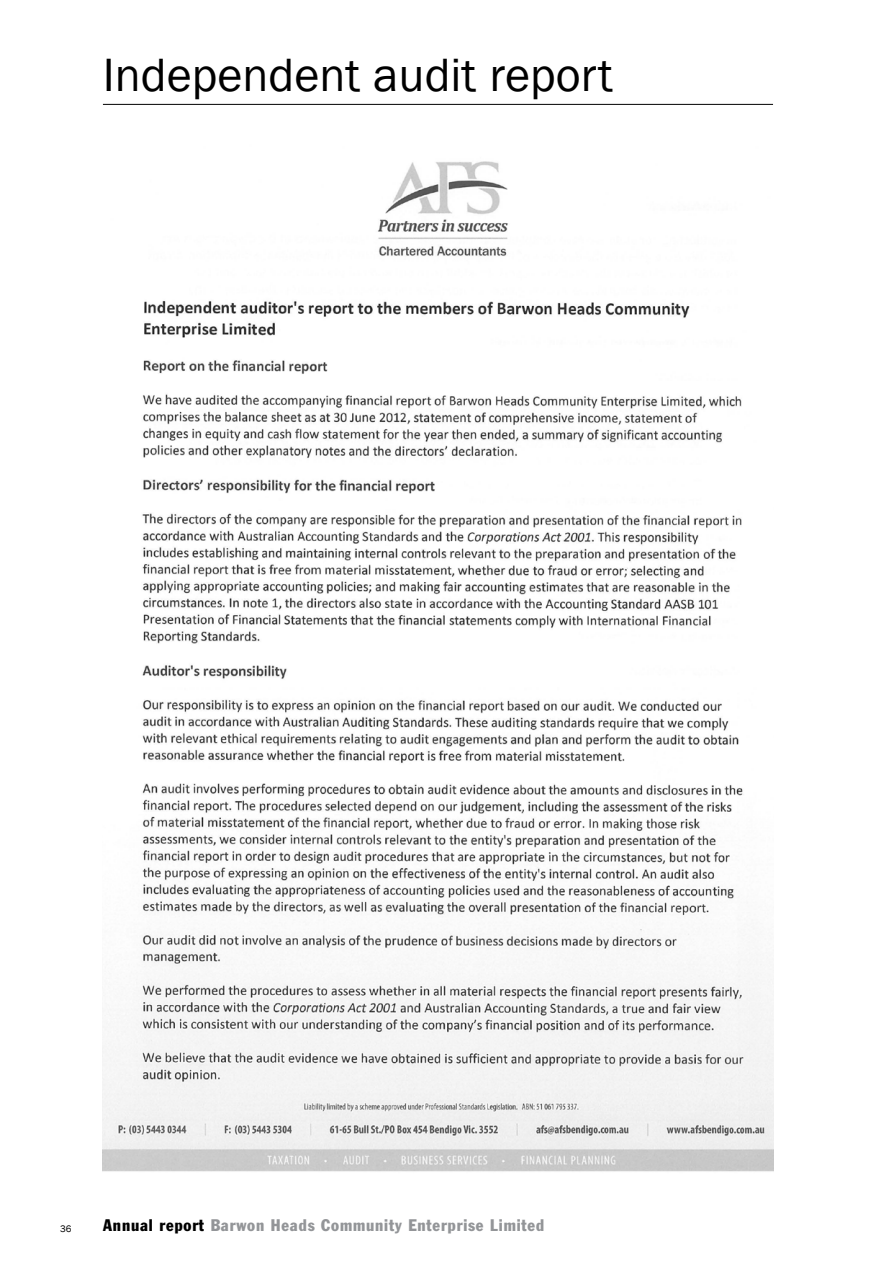
<style>
.page{position:relative;width:893px;height:1263px;background:#fff}
.page>*{position:absolute;margin:0;border:0;box-sizing:border-box;transform-origin:0 0}
.t1{font:48px "Franklin Gothic";color:#000}
.t2{font:condensed 16.5px "Franklin Gothic";letter-spacing:.05em;color:#939598}
.t3{font:9.75px "Franklin Gothic";color:#000}
.s1{color:#000}
</style>
<div class="page">
<img style="left:102px;top:161px;width:672px;height:1011px">
<hr style="left:103px;top:104px;width:670px;height:1px;background:#000">
<h1 class="t1" style="left:103px;top:45px;width:512px">Independent audit report</h1>
<p class="t3" style="left:60px;top:1223px;width:13px">36</p>
<p class="t2" style="left:103px;top:1215px;width:442px"><span class="s1">Annual report</span> Barwon Heads Community Enterprise Limited</p>
</div>
